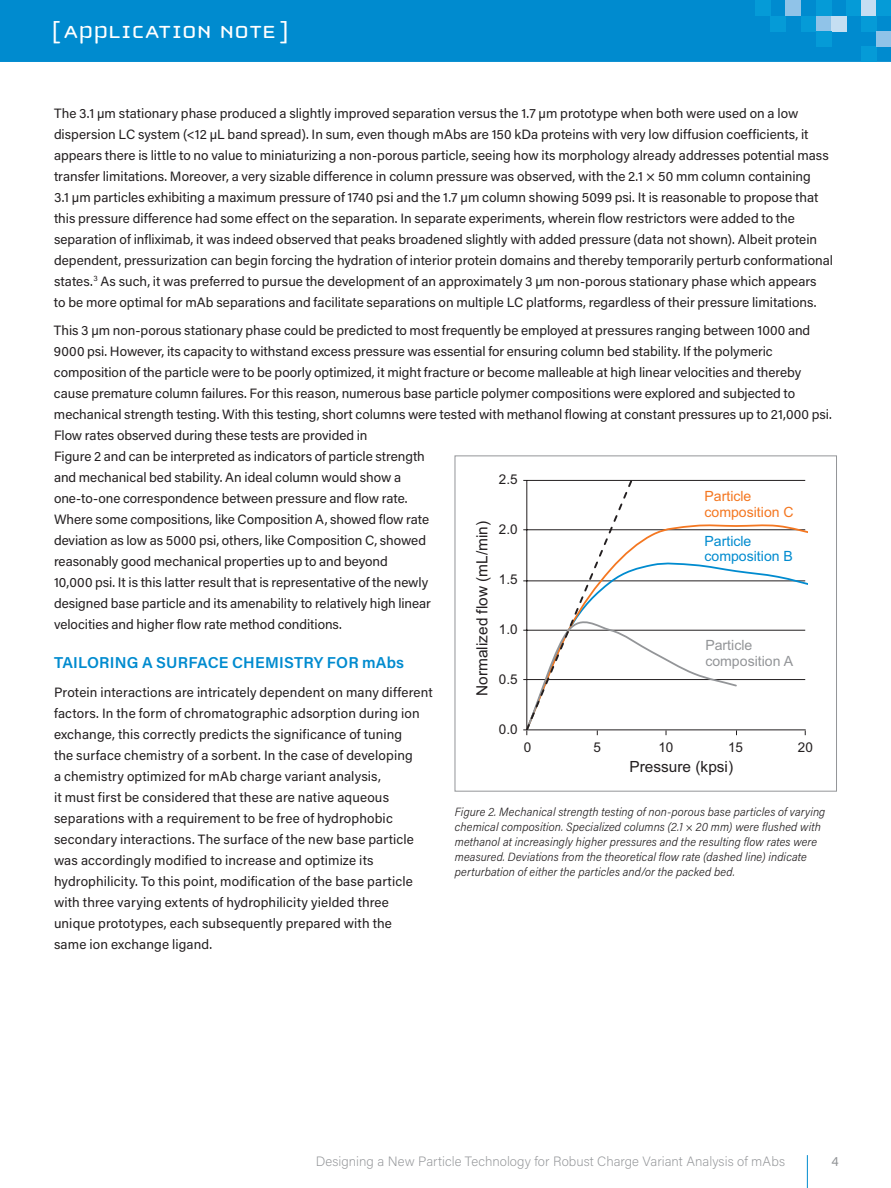
<style>
.page{position:relative;width:891px;height:1188px;background:#fff}
.page>*{position:absolute;margin:0;border:0;box-sizing:border-box;transform-origin:0 0}
.t1{font:25.5px "Cholla Unicase";letter-spacing:.01em;color:#fff;scale:1.1 1}
.t2{font:600 15.75px "Acumin Pro";letter-spacing:.01em;color:#008bcf}
.t3{font:15.45px "Arial";color:#231f20}
.t4{font:14.1px/15.9px "Arial";color:#f47721}
.t5{font:14.1px/15.9px "Arial";color:#008bcf}
.t6{font:14.1px/15.9px "Arial";color:#939598}
.t7{font:13.5px/21px "Acumin Pro";color:#231f20}
.t8{font:200 13.5px "Acumin Pro";letter-spacing:.005em;color:#939598}
.t9{font:13.5px "Arial";color:#231f20}
.t10{font:13.5px "Acumin Pro";color:#939598}
.t11{font:italic 300 12px/15px "Acumin Pro Semi Cond";letter-spacing:.01em;color:#231f20}
</style>
<div class="page">
<div style="left:0;top:0;width:891px;height:62px;background:#008bcf"></div>
<div style="left:755px;top:0;width:15px;height:16px;background:#059bd7"></div>
<div style="left:861px;top:47px;width:15px;height:15px;background:#059bd7"></div>
<div style="left:770px;top:16px;width:16px;height:15px;background:#059bd7"></div>
<div style="left:786px;top:0;width:15px;height:16px;background:#90c3e8"></div>
<div style="left:801px;top:16px;width:15px;height:15px;background:#059bd7"></div>
<div style="left:816px;top:16px;width:16px;height:15px;background:#90c3e8"></div>
<div style="left:832px;top:16px;width:15px;height:15px;background:#c5def2"></div>
<div style="left:816px;top:0;width:16px;height:16px;background:#059bd7"></div>
<div style="left:816px;top:31px;width:16px;height:16px;background:#059bd7"></div>
<div style="left:861px;top:0;width:15px;height:16px;background:#c5def2"></div>
<div style="left:847px;top:0;width:14px;height:16px;background:#059bd7"></div>
<div style="left:876px;top:0;width:15px;height:16px;background:#059bd7"></div>
<div style="left:861px;top:16px;width:15px;height:15px;background:#059bd7"></div>
<div style="left:876px;top:31px;width:15px;height:16px;background:#90c3e8"></div>
<hr style="left:807px;top:1155px;width:1px;height:33px;background:#008bcf">
<hr style="left:526px;top:481px;width:1px;height:249px;background:#231f20">
<svg style="left:523px;top:612px;width:215px;height:123px"></svg>
<svg style="left:527px;top:480px;width:280px;height:250px"></svg>
<div style="left:455px;top:456px;width:382px;height:336px;border:1px solid #939598"></div>
<h1 class="t1" style="left:52px;top:19px;width:217px">[ APPLICATION NOTE ]</h1>
<p class="t7" style="left:54px;top:102px;width:781px">The 3.1 µm stationary phase produced a slightly improved separation versus the 1.7 µm prototype when both were used on a low dispersion LC system (&lt;12 µL band spread). In sum, even though mAbs are 150 kDa proteins with very low diffusion coefficients, it appears there is little to no value to miniaturizing a non-porous particle, seeing how its morphology already addresses potential mass transfer limitations. Moreover, a very sizable difference in column pressure was observed, with the 2.1 × 50 mm column containing<br>3.1 µm particles exhibiting a maximum pressure of 1740 psi and the 1.7 µm column showing 5099 psi. It is reasonable to propose that this pressure difference had some effect on the separation. In separate experiments, wherein flow restrictors were added to the separation of infliximab, it was indeed observed that peaks broadened slightly with added pressure (data not shown). Albeit protein dependent, pressurization can begin forcing the hydration of interior protein domains and thereby temporarily perturb conformational states.<sup>3</sup> As such, it was preferred to pursue the development of an approximately 3 µm non-porous stationary phase which appears<br>to be more optimal for mAb separations and facilitate separations on multiple LC platforms, regardless of their pressure limitations.</p>
<p class="t7" style="left:54px;top:320px;width:779px">This 3 µm non-porous stationary phase could be predicted to most frequently be employed at pressures ranging between 1000 and 9000 psi. However, its capacity to withstand excess pressure was essential for ensuring column bed stability. If the polymeric composition of the particle were to be poorly optimized, it might fracture or become malleable at high linear velocities and thereby cause premature column failures. For this reason, numerous base particle polymer compositions were explored and subjected to mechanical strength testing. With this testing, short columns were tested with methanol flowing at constant pressures up to 21,000 psi.</p>
<p class="t7" style="left:54px;top:424px;width:379px">Flow rates observed during these tests are provided in<br>Figure 2 and can be interpreted as indicators of particle strength and mechanical bed stability. An ideal column would show a one-to-one correspondence between pressure and flow rate.<br>Where some compositions, like Composition A, showed flow rate deviation as low as 5000 psi, others, like Composition C, showed reasonably good mechanical properties up to and beyond<br>10,000 psi. It is this latter result that is representative of the newly designed base particle and its amenability to relatively high linear velocities and higher flow rate method conditions.</p>
<p class="t2" style="left:54px;top:652px;width:352px">TAILORING A SURFACE CHEMISTRY FOR mAbs</p>
<p class="t7" style="left:54px;top:681px;width:380px">Protein interactions are intricately dependent on many different factors. In the form of chromatographic adsorption during ion exchange, this correctly predicts the significance of tuning<br>the surface chemistry of a sorbent. In the case of developing<br>a chemistry optimized for mAb charge variant analysis,<br>it must first be considered that these are native aqueous separations with a requirement to be free of hydrophobic secondary interactions. The surface of the new base particle was accordingly modified to increase and optimize its hydrophilicity. To this point, modification of the base particle with three varying extents of hydrophilicity yielded three unique prototypes, each subsequently prepared with the<br>same ion exchange ligand.</p>
<p class="t9" style="left:499px;top:471px;width:20px">2.5</p>
<p class="t3" style="left:472px;top:696px;width:176px;rotate:-90deg">Normalized flow (mL/min)</p>
<p class="t9" style="left:499px;top:521px;width:20px">2.0</p>
<p class="t9" style="left:499px;top:570px;width:20px">1.5</p>
<p class="t9" style="left:499px;top:620px;width:20px">1.0</p>
<p class="t9" style="left:499px;top:670px;width:20px">0.5</p>
<p class="t4" style="left:704px;top:489px;width:91px">Particle composition C</p>
<p class="t5" style="left:704px;top:533px;width:90px">Particle composition B</p>
<p class="t6" style="left:705px;top:637px;width:89px">Particle composition A</p>
<p class="t9" style="left:499px;top:720px;width:20px">0.0</p>
<p class="t9" style="left:524px;top:739px;width:9px">0</p>
<p class="t9" style="left:594px;top:739px;width:9px">5</p>
<p class="t9" style="left:658px;top:739px;width:16px">10</p>
<p class="t9" style="left:728px;top:739px;width:16px">15</p>
<p class="t9" style="left:798px;top:739px;width:16px">20</p>
<p class="t3" style="left:630px;top:756px;width:105px">Pressure (kpsi)</p>
<p class="t11" style="left:455px;top:804px;width:372px">Figure 2. Mechanical strength testing of non-porous base particles of varying chemical composition. Specialized columns (2.1 × 20 mm) were flushed with methanol at increasingly higher pressures and the resulting flow rates were measured. Deviations from the theoretical flow rate (dashed line) indicate perturbation of either the particles and/or the packed bed.</p>
<p class="t8" style="left:316px;top:1152px;width:471px">Designing a New Particle Technology for Robust Charge Variant Analysis of mAbs</p>
<p class="t10" style="left:832px;top:1151px;width:9px">4</p>
</div>
